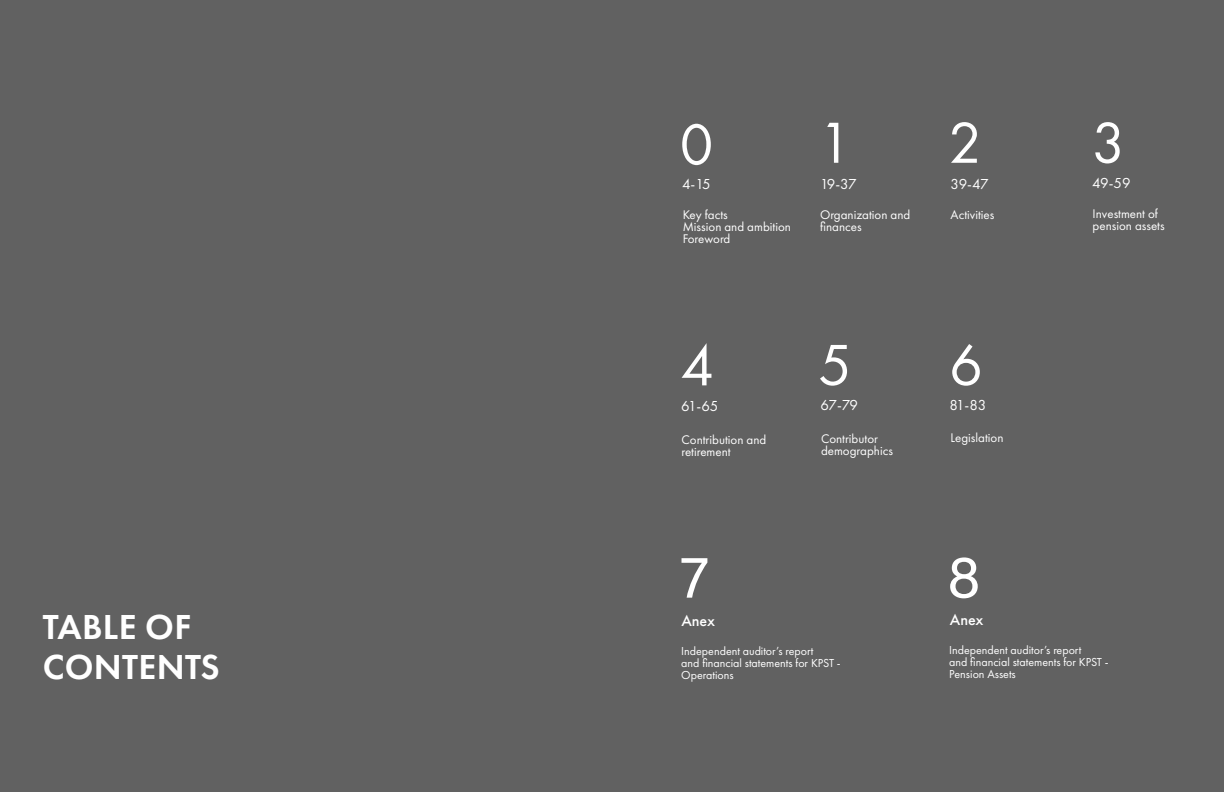
<style>
.page{position:relative;width:1224px;height:792px;background:#616161}
.page>*{position:absolute;margin:0;border:0;box-sizing:border-box;transform-origin:0 0}
.t1{font:60px "Futura PT";color:#fff}
.t2{font:60px "Acumin Variable Concept";color:#fff}
.t3{font:600 36px/40px "Futura PT";letter-spacing:.01em;color:#fff}
.t4{font:500 16px "Futura PT";color:#fff}
.t5{font:15px "Futura PT";letter-spacing:-.025em;color:#fff}
.t6{font:13px/12px "Futura PT";color:#fff}
.t7{font:12px/12px "Futura PT";color:#fff}
</style>
<div class="page">
<h2 class="t3" style="left:43px;top:607px;width:178px">TABLE OF<br>CONTENTS</h2>
<h1 class="t1" style="left:680px;top:109px;width:36px">0</h1>
<h1 class="t1" style="left:818px;top:107px;width:36px">1</h1>
<p class="t5" style="left:682px;top:175px;width:30px">4-15</p>
<p class="t5" style="left:820px;top:175px;width:38px">19-37</p>
<p class="t6" style="left:683px;top:209px;width:110px">Key facts<br>Mission and ambition<br>Foreword</p>
<p class="t6" style="left:820px;top:209px;width:92px">Organization and finances</p>
<h1 class="t1" style="left:680px;top:330px;width:36px">4</h1>
<h1 class="t1" style="left:818px;top:329px;width:36px">5</h1>
<p class="t5" style="left:681px;top:397px;width:39px">61-65</p>
<p class="t5" style="left:820px;top:397px;width:39px">67-79</p>
<p class="t6" style="left:682px;top:434px;width:86px">Contribution and retirement</p>
<p class="t6" style="left:821px;top:433px;width:73px">Contributor demographics</p>
<h1 class="t2" style="left:680px;top:536px;width:30px">7</h1>
<p class="t4" style="left:681px;top:611px;width:35px">Anex</p>
<p class="t7" style="left:681px;top:645px;width:161px">Independent auditor’s report<br>and financial statements for KPST -<br>Operations</p>
<h1 class="t1" style="left:948px;top:107px;width:36px">2</h1>
<p class="t5" style="left:951px;top:175px;width:40px">39-47</p>
<p class="t6" style="left:951px;top:209px;width:45px">Activities</p>
<h1 class="t1" style="left:949px;top:329px;width:36px">6</h1>
<p class="t5" style="left:950px;top:397px;width:38px">81-83</p>
<p class="t6" style="left:950px;top:432px;width:54px">Legislation</p>
<h1 class="t2" style="left:947px;top:536px;width:35px">8</h1>
<h1 class="t1" style="left:1092px;top:107px;width:36px">3</h1>
<p class="t5" style="left:1092px;top:174px;width:40px">49-59</p>
<p class="t6" style="left:1093px;top:208px;width:74px">Investment of pension assets</p>
<p class="t4" style="left:950px;top:610px;width:35px">Anex</p>
<p class="t7" style="left:949px;top:644px;width:161px">Independent auditor’s report<br>and financial statements for KPST -<br>Pension Assets</p>
</div>
